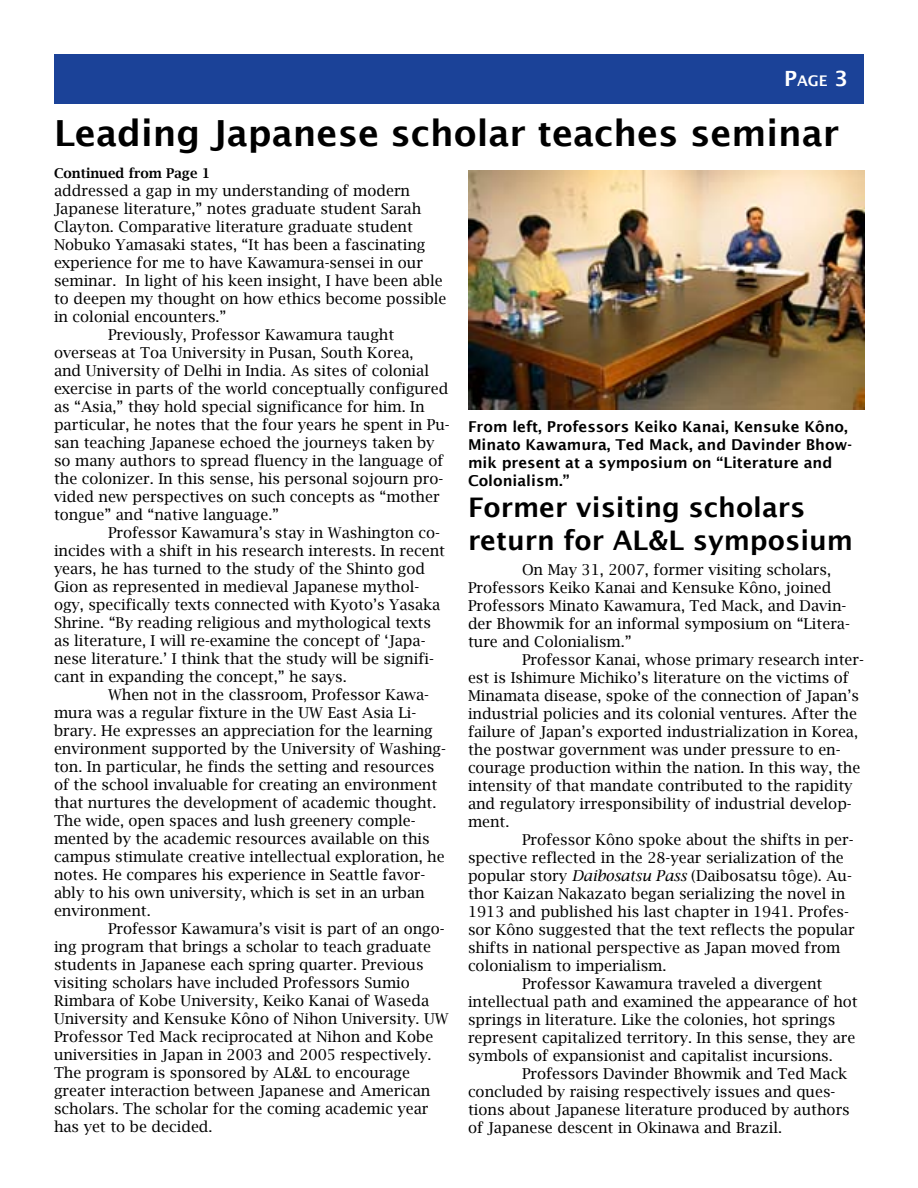
<style>
.page{position:relative;width:918px;height:1188px;background:#fff}
.page>*{position:absolute;margin:0;border:0;box-sizing:border-box;transform-origin:0 0}
.t1{font:600 36px "Lucida Sans";color:#000}
.t2{font:600 27px/32.4px "Lucida Sans";color:#000}
.t3{font:15px/18px "Lucida Bright";color:#000}
.t4{font:600 15px/18px "Lucida Sans";color:#000}
.t5{font:600 14.7px "Lucida Sans";color:#fff}
.t6{font:600 13.5px "Lucida Bright";color:#000}
.s1{font-size:21px}
.s2{font-style:italic}
</style>
<div class="page">
<div style="left:54px;top:54px;width:810px;height:49px;background:#1b4298"></div>
<img style="left:468px;top:171px;width:396px;height:239px">
<svg style="left:148px;top:407px;width:4px;height:5px"></svg>
<p class="t5" style="left:784px;top:73px;width:65px"><span class="s1">P</span>age <span class="s1">3</span></p>
<h1 class="t1" style="left:54px;top:112px;width:787px">Leading Japanese scholar teaches seminar</h1>
<p class="t6" style="left:54px;top:166px;width:158px">Continued from Page 1</p>
<p class="t3" style="left:54px;top:182px;width:358px">addressed a gap in my understanding of modern</p>
<p class="t3" style="left:54px;top:200px;width:369px">Japanese literature,” notes graduate student Sarah</p>
<p class="t3" style="left:54px;top:218px;width:360px">Clayton. Comparative literature graduate student</p>
<p class="t3" style="left:54px;top:236px;width:373px">Nobuko Yamasaki states, “It has been a fascinating</p>
<p class="t3" style="left:54px;top:254px;width:370px">experience for me to have Kawamura-sensei in our</p>
<p class="t3" style="left:54px;top:272px;width:390px">seminar. In light of his keen insight, I have been able</p>
<p class="t3" style="left:54px;top:290px;width:394px">to deepen my thought on how ethics become possible</p>
<p class="t3" style="left:54px;top:308px;width:174px">in colonial encounters.”</p>
<p class="t3" style="left:108px;top:326px;width:288px">Previously, Professor Kawamura taught</p>
<p class="t3" style="left:54px;top:344px;width:361px">overseas at Toa University in Pusan, South Korea,</p>
<p class="t3" style="left:54px;top:362px;width:377px">and University of Delhi in India. As sites of colonial</p>
<p class="t3" style="left:54px;top:380px;width:396px">exercise in parts of the world conceptually configured</p>
<p class="t3" style="left:54px;top:398px;width:372px">as “Asia,” they hold special significance for him. In</p>
<p class="t3" style="left:54px;top:416px;width:397px">particular, he notes that the four years he spent in Pu-</p>
<p class="t3" style="left:54px;top:434px;width:382px">san teaching Japanese echoed the journeys taken by</p>
<p class="t3" style="left:54px;top:452px;width:391px">so many authors to spread fluency in the language of</p>
<p class="t3" style="left:54px;top:470px;width:391px">the colonizer. In this sense, his personal sojourn pro-</p>
<p class="t3" style="left:54px;top:488px;width:387px">vided new perspectives on such concepts as “mother</p>
<p class="t3" style="left:54px;top:506px;width:227px">tongue” and “native language.”</p>
<p class="t3" style="left:108px;top:524px;width:334px">Professor Kawamura’s stay in Washington co-</p>
<p class="t3" style="left:54px;top:542px;width:393px">incides with a shift in his research interests. In recent</p>
<p class="t3" style="left:54px;top:560px;width:373px">years, he has turned to the study of the Shinto god</p>
<p class="t3" style="left:54px;top:578px;width:367px">Gion as represented in medieval Japanese mythol-</p>
<p class="t3" style="left:54px;top:596px;width:388px">ogy, specifically texts connected with Kyoto’s Yasaka</p>
<p class="t3" style="left:54px;top:614px;width:379px">Shrine. “By reading religious and mythological texts</p>
<p class="t3" style="left:54px;top:632px;width:373px">as literature, I will re-examine the concept of ‘Japa-</p>
<p class="t3" style="left:54px;top:650px;width:381px">nese literature.’ I think that the study will be signifi-</p>
<p class="t3" style="left:54px;top:668px;width:294px">cant in expanding the concept,” he says.</p>
<p class="t3" style="left:108px;top:686px;width:323px">When not in the classroom, Professor Kawa-</p>
<p class="t3" style="left:54px;top:704px;width:364px">mura was a regular fixture in the UW East Asia Li-</p>
<p class="t3" style="left:54px;top:722px;width:380px">brary. He expresses an appreciation for the learning</p>
<p class="t3" style="left:54px;top:740px;width:393px">environment supported by the University of Washing-</p>
<p class="t3" style="left:54px;top:758px;width:382px">ton. In particular, he finds the setting and resources</p>
<p class="t3" style="left:54px;top:776px;width:385px">of the school invaluable for creating an environment</p>
<p class="t3" style="left:54px;top:794px;width:384px">that nurtures the development of academic thought.</p>
<p class="t3" style="left:54px;top:812px;width:363px">The wide, open spaces and lush greenery comple-</p>
<p class="t3" style="left:54px;top:830px;width:377px">mented by the academic resources available on this</p>
<p class="t3" style="left:54px;top:848px;width:392px">campus stimulate creative intellectual exploration, he</p>
<p class="t3" style="left:54px;top:866px;width:373px">notes. He compares his experience in Seattle favor-</p>
<p class="t3" style="left:54px;top:884px;width:372px">ably to his own university, which is set in an urban</p>
<p class="t3" style="left:54px;top:902px;width:98px">environment.</p>
<p class="t3" style="left:108px;top:920px;width:338px">Professor Kawamura’s visit is part of an ongo-</p>
<p class="t3" style="left:54px;top:938px;width:378px">ing program that brings a scholar to teach graduate</p>
<p class="t3" style="left:54px;top:956px;width:371px">students in Japanese each spring quarter. Previous</p>
<p class="t3" style="left:54px;top:974px;width:357px">visiting scholars have included Professors Sumio</p>
<p class="t3" style="left:54px;top:992px;width:377px">Rimbara of Kobe University, Keiko Kanai of Waseda</p>
<p class="t3" style="left:54px;top:1010px;width:396px">University and Kensuke Kôno of Nihon University. UW</p>
<p class="t3" style="left:54px;top:1028px;width:381px">Professor Ted Mack reciprocated at Nihon and Kobe</p>
<p class="t3" style="left:54px;top:1046px;width:379px">universities in Japan in 2003 and 2005 respectively.</p>
<p class="t3" style="left:54px;top:1064px;width:358px">The program is sponsored by AL&amp;L to encourage</p>
<p class="t3" style="left:54px;top:1082px;width:378px">greater interaction between Japanese and American</p>
<p class="t3" style="left:54px;top:1100px;width:376px">scholars. The scholar for the coming academic year</p>
<p class="t3" style="left:54px;top:1118px;width:160px">has yet to be decided.</p>
<p class="t4" style="left:468px;top:417px;width:386px">From left, Professors Keiko Kanai, Kensuke Kôno, Minato Kawamura, Ted Mack, and Davinder Bhow&shy;mik present at a symposium on “Literature and Colonialism.”</p>
<h2 class="t2" style="left:468px;top:491px;width:387px">Former visiting scholars return for AL&amp;L symposium</h2>
<p class="t3" style="left:468px;top:561px;width:383px;text-indent:54px">On May 31, 2007, former visiting scholars, Professors Keiko Kanai and Kensuke Kôno, joined Professors Minato Kawamura, Ted Mack, and Davin&shy;der Bhowmik for an informal symposium on “Litera&shy;ture and Colonialism.”</p>
<p class="t3" style="left:468px;top:651px;width:397px;text-indent:54px">Professor Kanai, whose primary research inter&shy;est is Ishimure Michiko’s literature on the victims of Minamata disease, spoke of the connection of Japan’s industrial policies and its colonial ventures. After the failure of Japan’s exported industrialization in Korea, the postwar government was under pressure to en&shy;courage production within the nation. In this way, the intensity of that mandate contributed to the rapidity and regulatory irresponsibility of industrial develop&shy;ment.</p>
<p class="t3" style="left:522px;top:831px;width:333px">Professor Kôno spoke about the shifts in per-</p>
<p class="t3" style="left:468px;top:849px;width:377px">spective reflected in the 28-year serialization of the</p>
<p class="t3" style="left:468px;top:867px;width:385px">popular story <span class="s2">Daibosatsu Pass</span> (Daibosatsu tôge). Au-</p>
<p class="t3" style="left:468px;top:885px;width:379px">thor Kaizan Nakazato began serializing the novel in</p>
<p class="t3" style="left:468px;top:903px;width:382px">1913 and published his last chapter in 1941. Profes-</p>
<p class="t3" style="left:468px;top:921px;width:388px">sor Kôno suggested that the text reflects the popular</p>
<p class="t3" style="left:468px;top:939px;width:374px">shifts in national perspective as Japan moved from</p>
<p class="t3" style="left:468px;top:957px;width:200px">colonialism to imperialism.</p>
<p class="t3" style="left:522px;top:975px;width:302px">Professor Kawamura traveled a divergent</p>
<p class="t3" style="left:468px;top:993px;width:391px">intellectual path and examined the appearance of hot</p>
<p class="t3" style="left:468px;top:1011px;width:369px">springs in literature. Like the colonies, hot springs</p>
<p class="t3" style="left:468px;top:1029px;width:389px">represent capitalized territory. In this sense, they are</p>
<p class="t3" style="left:468px;top:1047px;width:366px">symbols of expansionist and capitalist incursions.</p>
<p class="t3" style="left:522px;top:1065px;width:327px">Professors Davinder Bhowmik and Ted Mack</p>
<p class="t3" style="left:468px;top:1083px;width:369px">concluded by raising respectively issues and ques-</p>
<p class="t3" style="left:468px;top:1101px;width:383px">tions about Japanese literature produced by authors</p>
<p class="t3" style="left:468px;top:1119px;width:316px">of Japanese descent in Okinawa and Brazil.</p>
</div>
